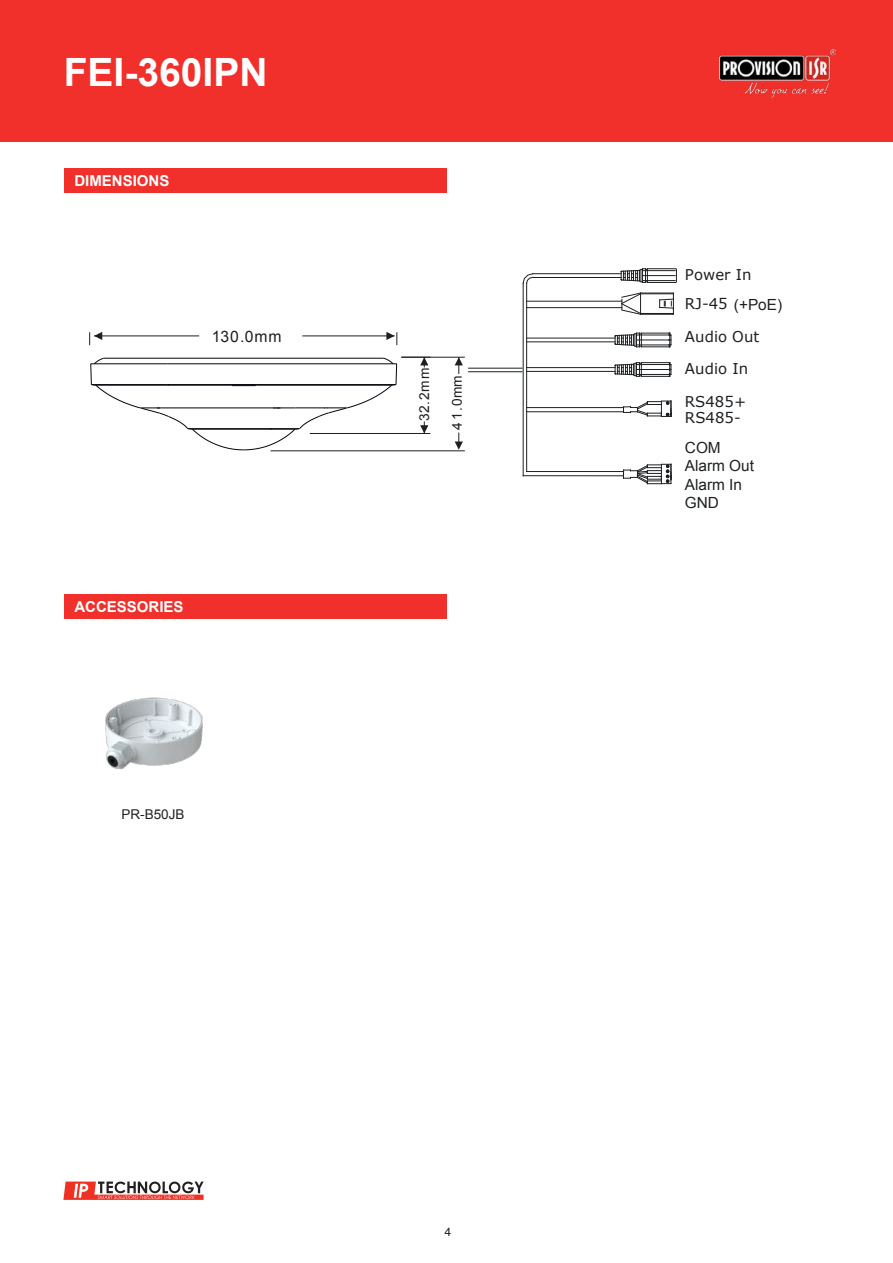
<style>
.page{position:relative;width:893px;height:1263px;background:#fff}
.page>*{position:absolute;margin:0;border:0;box-sizing:border-box;transform-origin:0 0}
.t1{font:700 39px "Arial";color:#fff}
.t2{font:15.75px "Arial";letter-spacing:.055em;color:#1d2022}
.t3{font:15.3px/18.5px "Arial";color:#1d2022}
.t4{font:700 15px "Arial";color:#fff}
.t5{font:14.85px "Verdana";letter-spacing:.005em;color:#1d2022}
.t6{font:13.8px "Arial";letter-spacing:.03em;color:#1d2022}
.t7{font:13.5px "Arial";color:#241f1f}
.t8{font:12px "Helvetica";color:#241f1f}
.s1{font-family:"Verdana";font-size:14.85px}
</style>
<div class="page">
<div style="left:0;top:0;width:893px;height:141px;background:#f1302b"></div>
<img style="left:719px;top:50px;width:117px;height:47px">
<div style="left:64px;top:168px;width:382px;height:25px;background:#f1302b"></div>
<div style="left:64px;top:594px;width:382px;height:25px;background:#f1302b"></div>
<hr style="left:302px;top:336px;width:93px;height:1px;background:#1d2022">
<svg style="left:386px;top:332px;width:11px;height:13px"></svg>
<hr style="left:94px;top:336px;width:105px;height:1px;background:#1d2022">
<svg style="left:89px;top:332px;width:13px;height:13px"></svg>
<hr style="left:271px;top:450px;width:194px;height:1px;background:#1d2022">
<hr style="left:401px;top:357px;width:64px;height:1px;background:#1d2022">
<svg style="left:455px;top:433px;width:8px;height:17px"></svg>
<svg style="left:455px;top:357px;width:8px;height:17px"></svg>
<svg style="left:615px;top:333px;width:57px;height:14px"></svg>
<svg style="left:615px;top:362px;width:57px;height:15px"></svg>
<hr style="left:641px;top:293px;width:32px;height:1px;background:#1d2022">
<hr style="left:527px;top:301px;width:95px;height:1px;background:#1d2022">
<hr style="left:527px;top:307px;width:95px;height:1px;background:#1d2022">
<hr style="left:641px;top:313px;width:32px;height:1px;background:#1d2022">
<hr style="left:641px;top:314px;width:32px;height:1px;background:#1d2022">
<svg style="left:659px;top:293px;width:15px;height:21px"></svg>
<svg style="left:621px;top:292px;width:20px;height:23px"></svg>
<hr style="left:527px;top:342px;width:88px;height:1px;background:#1d2022">
<hr style="left:527px;top:338px;width:88px;height:1px;background:#1d2022">
<svg style="left:621px;top:268px;width:56px;height:15px"></svg>
<hr style="left:533px;top:277px;width:88px;height:1px;background:#1d2022">
<hr style="left:533px;top:273px;width:88px;height:1px;background:#1d2022">
<hr style="left:527px;top:371px;width:88px;height:1px;background:#1d2022">
<hr style="left:527px;top:367px;width:88px;height:1px;background:#1d2022">
<hr style="left:469px;top:371px;width:53px;height:1px;background:#1d2022">
<hr style="left:469px;top:368px;width:53px;height:1px;background:#1d2022">
<hr style="left:526px;top:283px;width:1px;height:188px;background:#1d2022">
<hr style="left:523px;top:283px;width:1px;height:193px;background:#1d2022">
<hr style="left:527px;top:471px;width:97px;height:1px;background:#1d2022">
<hr style="left:523px;top:475px;width:101px;height:1px;background:#1d2022">
<hr style="left:527px;top:407px;width:97px;height:1px;background:#1d2022">
<hr style="left:527px;top:411px;width:97px;height:1px;background:#1d2022">
<svg style="left:522px;top:273px;width:11px;height:11px"></svg>
<svg style="left:623px;top:464px;width:49px;height:20px"></svg>
<svg style="left:623px;top:401px;width:49px;height:16px"></svg>
<svg style="left:90px;top:357px;width:340px;height:94px"></svg>
<svg style="left:63px;top:1181px;width:141px;height:19px"></svg>
<img style="left:105px;top:697px;width:98px;height:73px">
<h1 class="t1" style="left:64px;top:46px;width:205px">FEI-360IPN</h1>
<p class="t4" style="left:74px;top:171px;width:97px">DIMENSIONS</p>
<p class="t2" style="left:212px;top:326px;width:71px">130.0mm</p>
<p class="t4" style="left:74px;top:597px;width:111px">ACCESSORIES</p>
<p class="t7" style="left:121px;top:806px;width:65px">PR-B50JB</p>
<p class="t6" style="left:415px;top:421px;width:55px;rotate:-90deg">32.2mm</p>
<p class="t6" style="left:448px;top:430px;width:57px;rotate:-90deg">41.0mm</p>
<p class="t8" style="left:444px;top:1222px;width:8px">4</p>
<p class="t5" style="left:685px;top:265px;width:68px">Power In</p>
<p class="t3" style="left:685px;top:295px;width:99px"><span class="s1">RJ-45</span> (+PoE)</p>
<p class="t5" style="left:685px;top:327px;width:76px">Audio Out</p>
<p class="t5" style="left:685px;top:359px;width:65px">Audio In</p>
<p class="t5" style="left:685px;top:392px;width:63px">RS485+</p>
<p class="t5" style="left:685px;top:408px;width:58px">RS485-</p>
<p class="t3" style="left:685px;top:438px;width:71px">COM<br>Alarm Out<br>Alarm In<br>GND</p>
</div>
